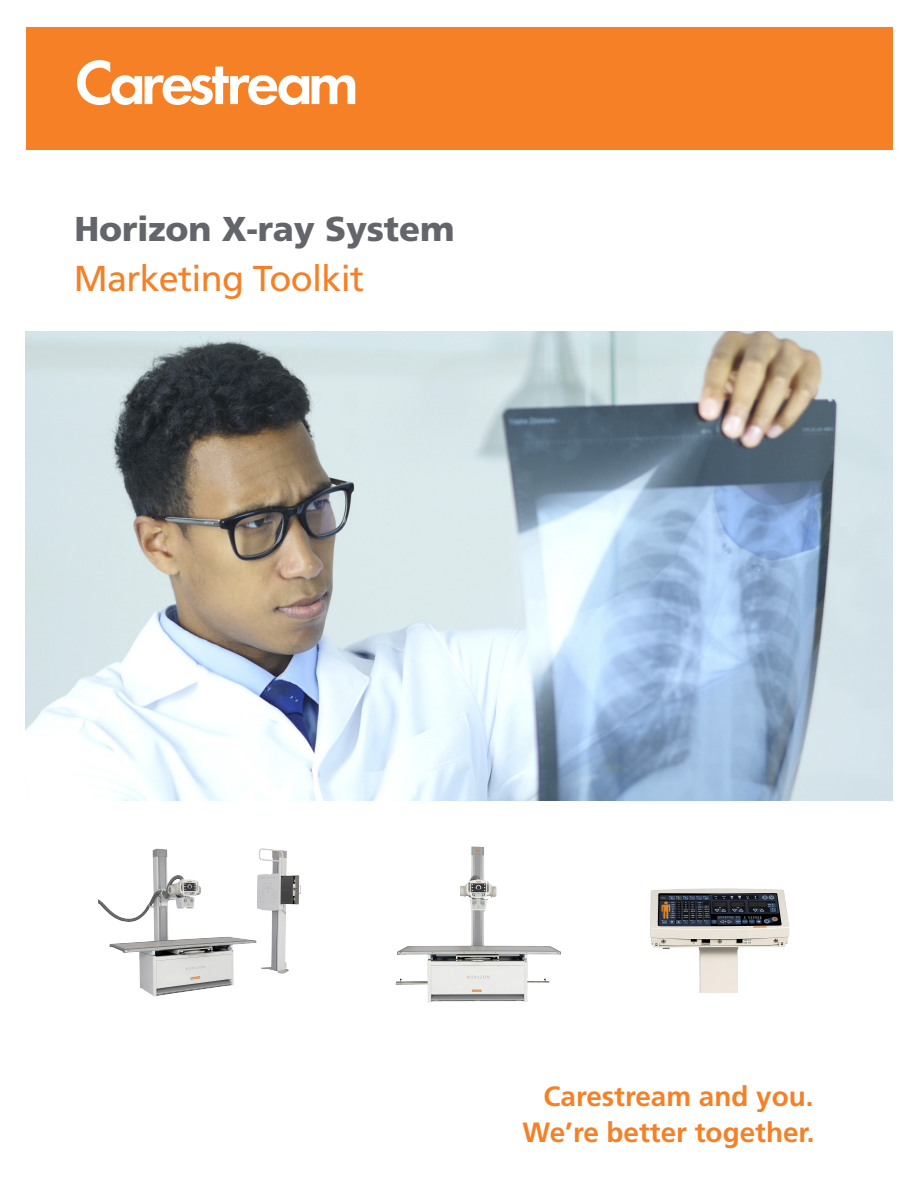
<style>
.page{position:relative;width:918px;height:1188px;background:#fff}
.page>*{position:absolute;margin:0;border:0;box-sizing:border-box;transform-origin:0 0}
.t1{font:36px "Frutiger LT Std";letter-spacing:-.02em;color:#f58025}
.t2{font:900 34.5px "Frutiger LT Std";letter-spacing:-.005em;color:#63656a}
.t3{font:700 27.9px/36px "Frutiger LT Std";color:#f58025;text-align:right}
</style>
<div class="page">
<img style="left:26px;top:332px;width:866px;height:469px">
<div style="left:26px;top:27px;width:866px;height:122px;background:#f58025"></div>
<svg style="left:77px;top:60px;width:278px;height:45px"></svg>
<img style="left:650px;top:888px;width:140px;height:105px">
<img style="left:99px;top:848px;width:202px;height:149px">
<img style="left:395px;top:846px;width:166px;height:157px">
<p class="t2" style="left:74px;top:208px;width:382px">Horizon X-ray System</p>
<p class="t1" style="left:74px;top:257px;width:292px">Marketing Toolkit</p>
<p class="t3" style="left:522px;top:1078px;width:294px">Carestream and you.<br>We’re better together.</p>
</div>
